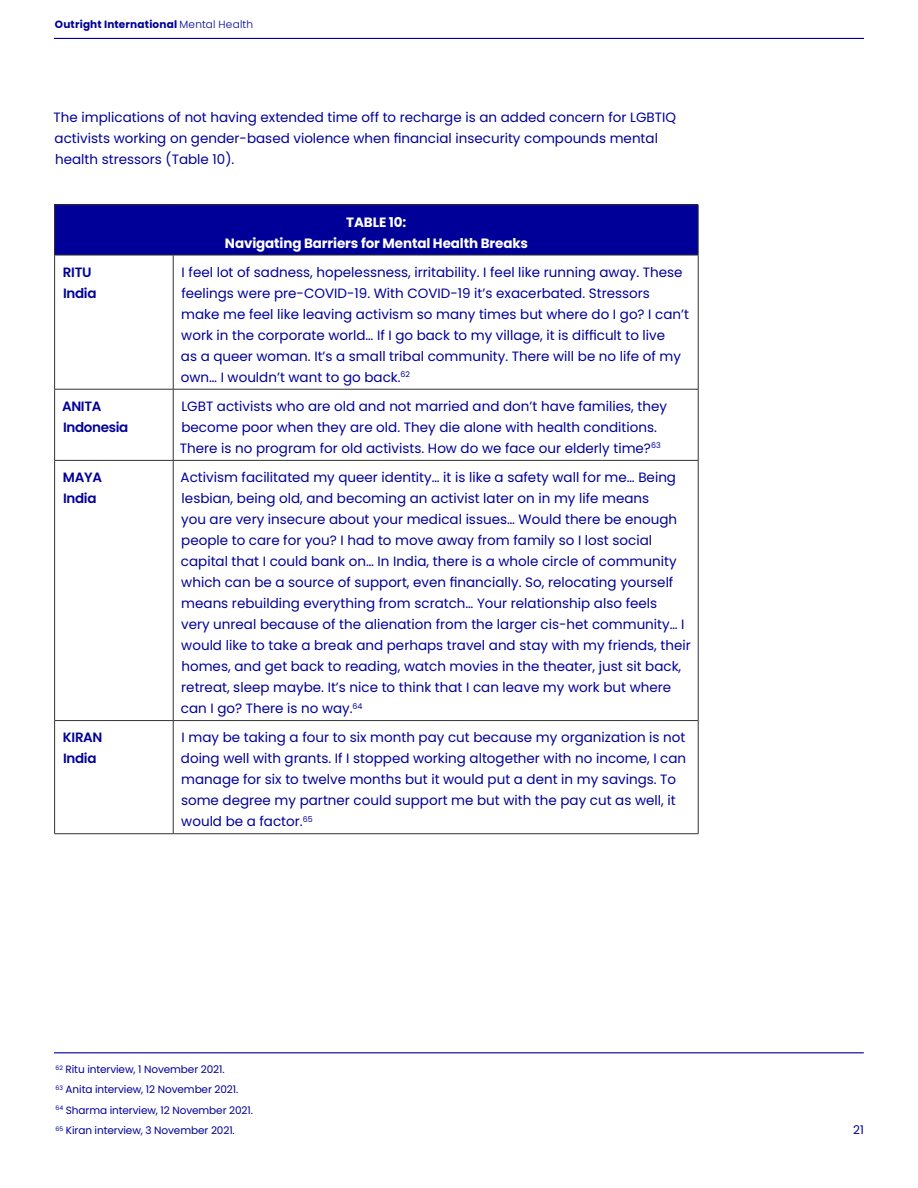
<style>
.page{position:relative;width:918px;height:1188px;background:#fff}
.page>*{position:absolute;margin:0;border:0;box-sizing:border-box;transform-origin:0 0}
.Contents{font:13.5px/21px "Poppins";color:#009}
.Contents-2{font:700 13.5px/21px "Poppins";letter-spacing:-.01em;color:#fff;text-align:center}
.Contents-3{font:600 13.5px/21px "Poppins";letter-spacing:-.025em;color:#009}
.Body_text_1{font:12px "Poppins";color:#009}
.Contents-4{font:10.5px "Poppins";letter-spacing:-.01em;color:#009}
.t1{font:700 10.5px "Poppins";letter-spacing:.02em;color:#009}
.s1{font-weight:300}
</style>
<div class="page">
<hr style="left:54px;top:38px;width:810px;height:1px;background:#009">
<div style="left:55px;top:205px;width:643px;height:50px;background:#009"></div>
<hr style="left:54px;top:205px;width:119px;height:1px;background:#333">
<hr style="left:54px;top:205px;width:1px;height:50px;background:#333">
<hr style="left:173px;top:205px;width:525px;height:1px;background:#333">
<hr style="left:698px;top:205px;width:1px;height:50px;background:#333">
<hr style="left:54px;top:255px;width:119px;height:1px;background:#333">
<hr style="left:173px;top:255px;width:525px;height:1px;background:#333">
<hr style="left:54px;top:255px;width:1px;height:134px;background:#333">
<hr style="left:173px;top:255px;width:1px;height:134px;background:#333">
<hr style="left:698px;top:255px;width:1px;height:134px;background:#333">
<hr style="left:54px;top:389px;width:119px;height:1px;background:#333">
<hr style="left:54px;top:389px;width:1px;height:71px;background:#333">
<hr style="left:173px;top:389px;width:525px;height:1px;background:#333">
<hr style="left:173px;top:389px;width:1px;height:71px;background:#333">
<hr style="left:698px;top:389px;width:1px;height:71px;background:#333">
<hr style="left:54px;top:460px;width:119px;height:1px;background:#333">
<hr style="left:54px;top:461px;width:1px;height:259px;background:#333">
<hr style="left:173px;top:460px;width:525px;height:1px;background:#333">
<hr style="left:173px;top:461px;width:1px;height:259px;background:#333">
<hr style="left:698px;top:461px;width:1px;height:259px;background:#333">
<hr style="left:54px;top:720px;width:119px;height:1px;background:#333">
<hr style="left:54px;top:721px;width:1px;height:113px;background:#333">
<hr style="left:173px;top:720px;width:525px;height:1px;background:#333">
<hr style="left:173px;top:721px;width:1px;height:113px;background:#333">
<hr style="left:698px;top:721px;width:1px;height:113px;background:#333">
<hr style="left:54px;top:833px;width:119px;height:1px;background:#333">
<hr style="left:173px;top:833px;width:525px;height:1px;background:#333">
<hr style="left:54px;top:1052px;width:810px;height:1px;background:#009">
<p class="t1" style="left:55px;top:19px;width:200px">Outright International <span class="s1">Mental Health</span></p>
<p class="Contents" style="left:54px;top:107px;width:624px">The implications of not having extended time off to recharge is an added concern for LGBTIQ activists working on gender-based violence when financial insecurity compounds mental health stressors (Table 10).</p>
<p class="Contents-2" style="left:225px;top:211px;width:305px">TABLE 10:<br>Navigating Barriers for Mental Health Breaks</p>
<p class="Contents-3" style="left:63px;top:262px;width:35px">RITU<br>India</p>
<p class="Contents" style="left:181px;top:262px;width:510px">I feel lot of sadness, hopelessness, irritability. I feel like running away. These feelings were pre-COVID-19. With COVID-19 it’s exacerbated. Stressors make me feel like leaving activism so many times but where do I go? I can’t work in the corporate world… If I go back to my village, it is difficult to live<br>as a queer woman. It’s a small tribal community. There will be no life of my own… I wouldn’t want to go back.<sup>62</sup></p>
<p class="Contents-3" style="left:62px;top:396px;width:68px">ANITA<br>Indonesia</p>
<p class="Contents" style="left:180px;top:396px;width:489px">LGBT activists who are old and not married and don’t have families, they become poor when they are old. They die alone with health conditions.<br>There is no program for old activists. How do we face our elderly time?<sup>63</sup></p>
<p class="Contents-3" style="left:63px;top:467px;width:41px">MAYA<br>India</p>
<p class="Contents" style="left:181px;top:467px;width:512px">Activism facilitated my queer identity… it is like a safety wall for me… Being lesbian, being old, and becoming an activist later on in my life means<br>you are very insecure about your medical issues… Would there be enough people to care for you? I had to move away from family so I lost social capital that I could bank on… In India, there is a whole circle of community which can be a source of support, even financially. So, relocating yourself means rebuilding everything from scratch… Your relationship also feels<br>very unreal because of the alienation from the larger cis-het community… I would like to take a break and perhaps travel and stay with my friends, their homes, and get back to reading, watch movies in the theater, just sit back, retreat, sleep maybe. It’s nice to think that I can leave my work but where can I go? There is no way.<sup>64</sup></p>
<p class="Contents-3" style="left:63px;top:727px;width:41px">KIRAN<br>India</p>
<p class="Contents" style="left:181px;top:727px;width:507px">I may be taking a four to six month pay cut because my organization is not doing well with grants. If I stopped working altogether with no income, I can manage for six to twelve months but it would put a dent in my savings. To some degree my partner could support me but with the pay cut as well, it would be a factor.<sup>65</sup></p>
<p class="Contents-4" style="left:56px;top:1063px;width:171px"><sup>62</sup> Ritu interview, 1 November 2021.</p>
<p class="Contents-4" style="left:56px;top:1084px;width:184px"><sup>63</sup> Anita interview, 12 November 2021.</p>
<p class="Contents-4" style="left:56px;top:1104px;width:199px"><sup>64</sup> Sharma interview, 12 November 2021.</p>
<p class="Contents-4" style="left:56px;top:1124px;width:181px"><sup>65</sup> Kiran interview, 3 November 2021.</p>
<p class="Body_text_1" style="left:853px;top:1123px;width:12px">21</p>
</div>
